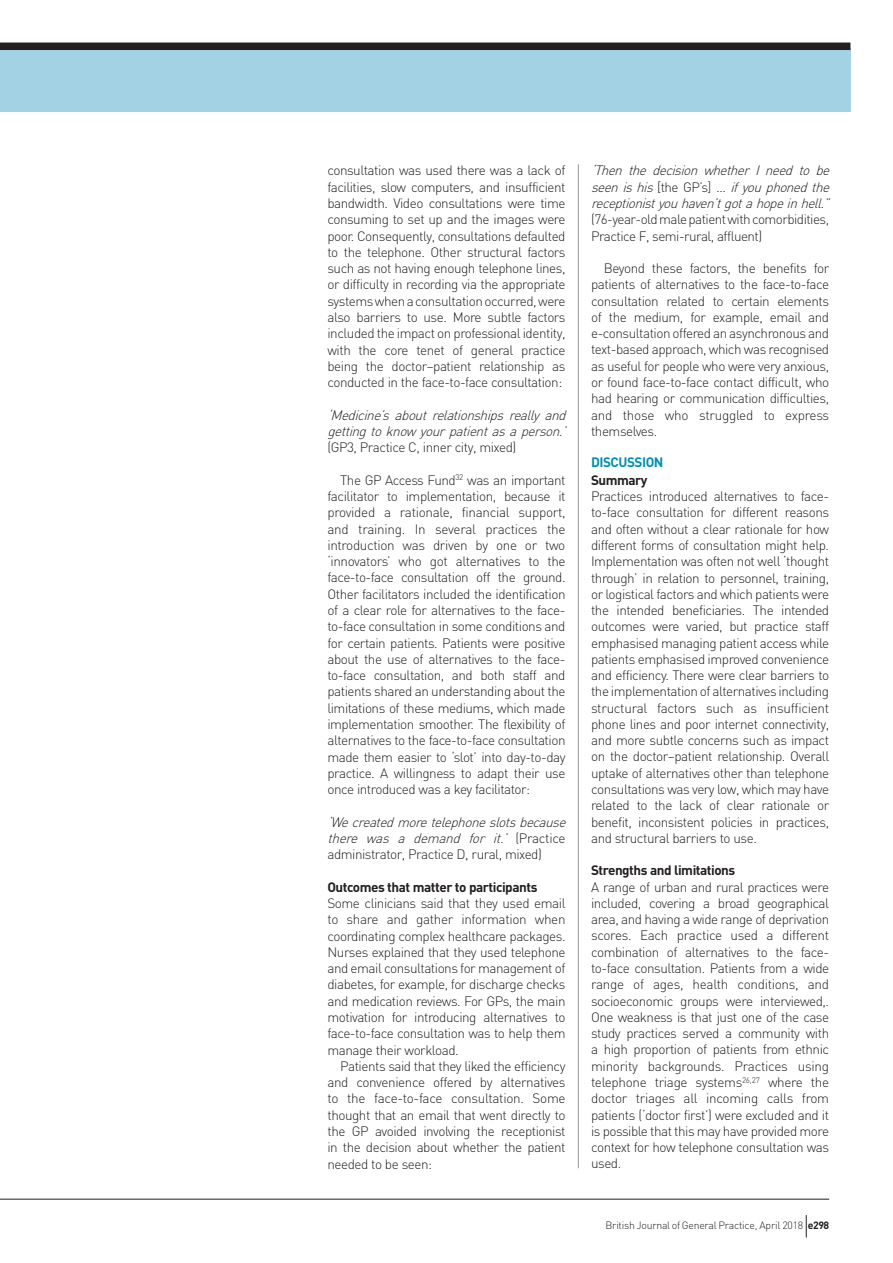
<style>
.page{position:relative;width:893px;height:1263px;background:#fff}
.page>*{position:absolute;margin:0;border:0;box-sizing:border-box;transform-origin:0 0}
.t1{font:300 13.5px/16.4px "DIN";letter-spacing:-.035em;color:#231f20;text-align:justify}
.t2{font:italic 300 13.5px/16.4px "DIN";color:#231f20}
.t3{font:700 13.5px "DIN";letter-spacing:-.035em;color:#231f20}
.t4{font:700 13.5px "DIN";letter-spacing:-.035em;color:#008fb3}
.t5{font:300 10.5px "DIN";letter-spacing:-.025em;color:#231f20}
.s1{font-style:normal}
.s2{font-weight:700}
</style>
<div class="page">
<div style="left:0;top:48px;width:850px;height:64px;background:#a2d2e3"></div>
<div style="left:0;top:43px;width:850px;height:7px;background:#231f20"></div>
<hr style="left:578px;top:164px;width:1px;height:1004px;background:#939598">
<hr style="left:0;top:1199px;width:829px;height:1px;background:#231f20">
<svg style="left:806px;top:1215px;width:1px;height:22px"></svg>
<p class="t1" style="left:327px;top:162px;width:240px">consultation was used there was a lack of facilities, slow computers, and insufficient bandwidth. Video consultations were time consuming to set up and the images were poor. Consequently, consultations defaulted to the telephone. Other structural factors such as not having enough telephone lines, or difficulty in recording via the appropriate systems when a consultation occurred, were also barriers to use. More subtle factors included the impact on professional identity, with the core tenet of general practice being the doctor–patient relationship as conducted in the face-to-face consultation:</p>
<p class="t2" style="left:327px;top:406px;width:244px">‘Medicine’s about relationships really and gettingtoknow yourpatientasaperson.’</p>
<p class="t1" style="left:327px;top:439px;width:190px">(GP3, Practice C, inner city, mixed)</p>
<p class="t1" style="left:327px;top:472px;width:240px;text-indent:13px">The GP Access Fund<sup>32</sup> was an important facilitator to implementation, because it provided a rationale, financial support, and training. In several practices the introduction was driven by one or two ‘innovators’ who got alternatives to the face-to-face consultation off the ground.<br>Other facilitators included the identification of a clear role for alternatives to the face&shy;to-face consultation in some conditions and for certain patients. Patients were positive about the use of alternatives to the face&shy;to-face consultation, and both staff and patients shared an understanding about the limitations of these mediums, which made implementation smoother. The flexibility of alternatives to the face-to-face consultation made them easier to ‘slot’ into day-to-day practice. A willingness to adapt their use once introduced was a key facilitator:</p>
<p class="t2" style="left:327px;top:813px;width:244px">‘Wecreatedmoretelephoneslotsbecause there was a demand for it.’ <span class="s1">( P ra c t i c e administrator, Practice D, rural, mixed)</span></p>
<p class="t3" style="left:327px;top:878px;width:211px">Outcomes that matter to participants</p>
<p class="t1" style="left:327px;top:895px;width:240px">Some clinicians said that they used email to share and gather information when coordinating complex healthcare packages.<br>Nurses explained that they used telephone and email consultations for management of diabetes, for example, for discharge checks and medication reviews. For GPs, the main motivation for introducing alternatives to face-to-face consultation was to help them manage their workload.</p>
<p class="t1" style="left:327px;top:1058px;width:240px;text-indent:13px">Patients said that they liked the efficiency and convenience offered by alternatives to the face-to-face consultation. Some thought that an email that went directly to the GP avoided involving the receptionist in the decision about whether the patient needed to be seen:</p>
<p class="t2" style="left:591px;top:162px;width:244px;text-align:justify">‘Then the decision whether I need to be seenishis<span class="s1">[ t h e G P ’ s ]</span> … ifyouphonedthe receptionistyouhaven’tgotahopeinhell.”</p>
<p class="t1" style="left:591px;top:211px;width:240px">(76-year-old male patient with comorbidities,<br>Practice F, semi-rural, affluent)</p>
<p class="t1" style="left:591px;top:260px;width:240px;text-indent:13px">Beyond these factors, the benefits for patients of alternatives to the face-to-face consultation related to certain elements of the medium, for example, email and e-consultation offered an asynchronous and text-based approach, which was recognised as useful for people who were very anxious, or found face-to-face contact difficult, who had hearing or communication difficulties, and those who struggled to express themselves.</p>
<p class="t4" style="left:591px;top:454px;width:74px">DISCUSSION</p>
<p class="t3" style="left:591px;top:471px;width:58px">Summary</p>
<p class="t1" style="left:591px;top:488px;width:240px">Practices introduced alternatives to face&shy;to-face consultation for different reasons and often without a clear rationale for how different forms of consultation might help.<br>Implementation was often not well ‘thought through’ in relation to personnel, training, or logistical factors and which patients were the intended beneficiaries. The intended outcomes were varied, but practice staff emphasised managing patient access while patients emphasised improved convenience and efficiency. There were clear barriers to the implementation of alternatives including structural factors such as insufficient phone lines and poor internet connectivity, and more subtle concerns such as impact on the doctor–patient relationship. Overall uptake of alternatives other than telephone consultations was very low, which may have related to the lack of clear rationale or benefit, inconsistent policies in practices, and structural barriers to use.</p>
<p class="t3" style="left:591px;top:862px;width:146px">Strengths and limitations</p>
<p class="t1" style="left:591px;top:878px;width:240px">A range of urban and rural practices were included, covering a broad geographical area, and having a wide range of deprivation scores. Each practice used a different combination of alternatives to the face&shy;to-face consultation. Patients from a wide range of ages, health conditions, and socioeconomic groups were interviewed,.<br>One weakness is that just one of the case study practices served a community with a high proportion of patients from ethnic minority backgrounds. Practices using telephone triage systems<sup>26,27</sup> where the doctor triages all incoming calls from patients (‘doctor first’) were excluded and it is possible that this may have provided more context for how telephone consultation was used.</p>
<p class="t5" style="left:605px;top:1219px;width:225px">British Journal of General Practice, April 2018 <span class="s2">e298</span></p>
</div>
